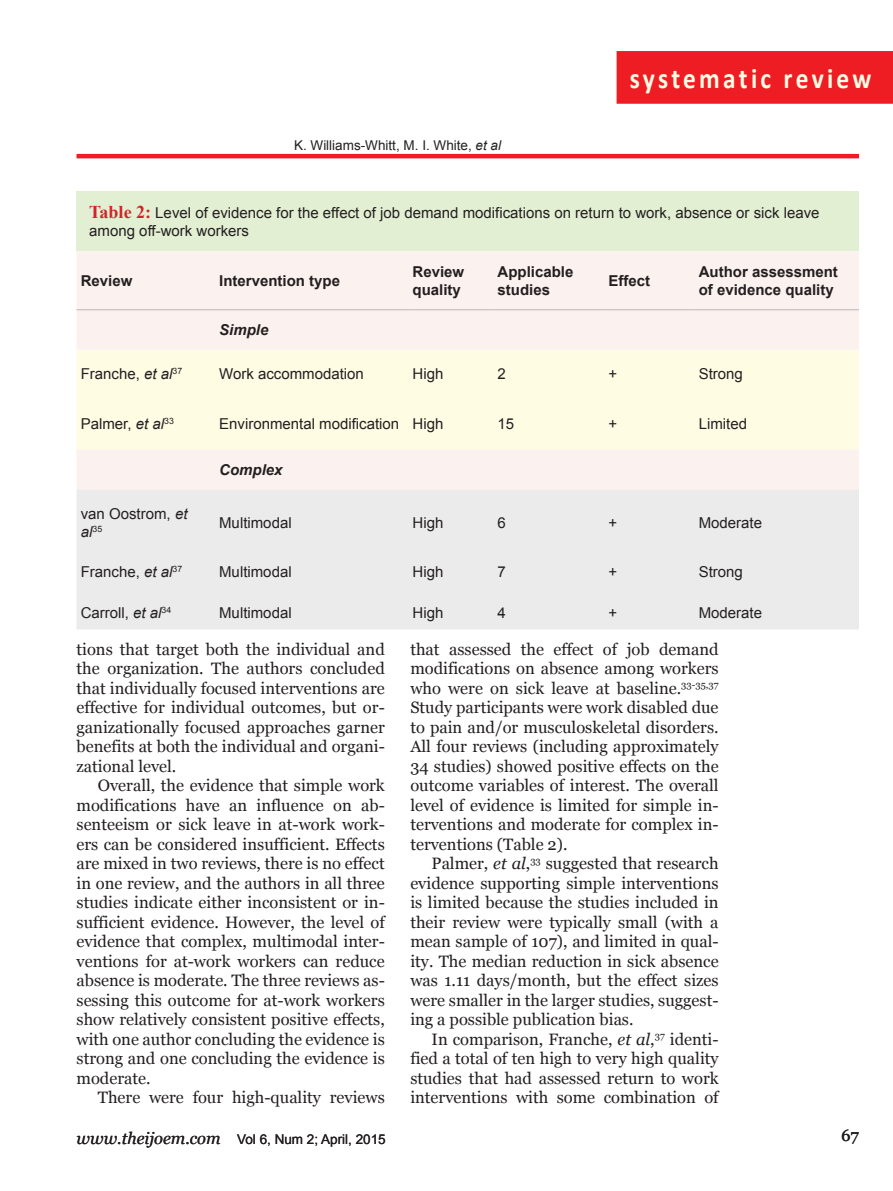
<style>
.page{position:relative;width:893px;height:1191px;background:#fff}
.page>*{position:absolute;margin:0;border:0;box-sizing:border-box;transform-origin:0 0}
.t1{font:700 28.8px "Calibri";letter-spacing:.125em;color:#fffce4;scale:.88 1}
.body{font:16.5px/19.5px "Georgia";color:#231f20;text-align:justify}
.First_body{font:16.5px/19.5px "Georgia";color:#231f20;text-align:justify}
.Table_line_body{font:15px/18px "Arial";color:#231f20}
.Legend{font:15px/18px "Arial";color:#231f20}
.table_line_2{font:700 15px/18px "Arial";color:#231f20}
.table_line_2-2{font:italic 700 15px "Arial";color:#231f20}
.Running_Auth{font:13.5px "Arial";color:#231f20}
.s1{font-style:italic}
.s2{font-family:"Times New Roman";font-weight:700;font-size:18px;color:#d1232a}
.s3{font-family:"Georgia";font-style:italic;font-size:16.5px}
</style>
<div class="page">
<hr style="left:77px;top:154px;width:782px;height:4px;background:#ee1d23">
<div style="left:617px;top:51px;width:276px;height:53px;background:#ee1d23"></div>
<div style="left:77px;top:191px;width:782px;height:60px;background:#e3efd2"></div>
<div style="left:77px;top:251px;width:782px;height:239px;background:#fbf1ee"></div>
<div style="left:77px;top:350px;width:782px;height:99px;background:#fffce4"></div>
<div style="left:77px;top:490px;width:782px;height:139px;background:#ebebeb"></div>
<hr style="left:77px;top:309px;width:138px;height:1px;background:#bbb7b7">
<hr style="left:215px;top:309px;width:193px;height:1px;background:#bbb7b7">
<hr style="left:408px;top:309px;width:85px;height:1px;background:#bbb7b7">
<hr style="left:493px;top:309px;width:111px;height:1px;background:#bbb7b7">
<hr style="left:604px;top:309px;width:90px;height:1px;background:#bbb7b7">
<hr style="left:694px;top:309px;width:165px;height:1px;background:#bbb7b7">
<p class="Running_Auth" style="left:294px;top:136px;width:209px">K. Williams-Whitt, M. I. White, <span class="s1">et al</span></p>
<h1 class="t1" style="left:630px;top:60px;width:276px">systematic review</h1>
<p class="Legend" style="left:89px;top:204px;width:732px"><span class="s2">Table 2:</span> Level of evidence for the effect of job demand modifications on return to work, absence or sick leave among off-work workers</p>
<p class="table_line_2" style="left:81px;top:272px;width:53px">Review</p>
<p class="table_line_2" style="left:219px;top:272px;width:122px">Intervention type</p>
<p class="table_line_2" style="left:413px;top:263px;width:53px">Review quality</p>
<p class="table_line_2" style="left:497px;top:263px;width:77px">Applicable studies</p>
<p class="table_line_2" style="left:608px;top:272px;width:43px">Effect</p>
<p class="table_line_2" style="left:699px;top:263px;width:141px">Author assessment of evidence quality</p>
<p class="table_line_2-2" style="left:219px;top:320px;width:51px">Simple</p>
<p class="Table_line_body" style="left:81px;top:365px;width:103px">Franche, <span class="s1">et al</span><sup>37</sup></p>
<p class="Table_line_body" style="left:219px;top:365px;width:146px">Work accommodation</p>
<p class="Table_line_body" style="left:413px;top:365px;width:32px">High</p>
<p class="Table_line_body" style="left:497px;top:365px;width:10px">2</p>
<p class="Table_line_body" style="left:608px;top:365px;width:10px">+</p>
<p class="Table_line_body" style="left:699px;top:365px;width:46px">Strong</p>
<p class="Table_line_body" style="left:81px;top:414px;width:95px">Palmer, <span class="s1">et al</span><sup>33</sup></p>
<p class="Table_line_body" style="left:219px;top:414px;width:182px">Environmental modification</p>
<p class="Table_line_body" style="left:413px;top:414px;width:32px">High</p>
<p class="Table_line_body" style="left:497px;top:414px;width:18px">15</p>
<p class="Table_line_body" style="left:608px;top:414px;width:10px">+</p>
<p class="Table_line_body" style="left:699px;top:414px;width:50px">Limited</p>
<p class="table_line_2-2" style="left:219px;top:460px;width:65px">Complex</p>
<p class="Table_line_body" style="left:81px;top:504px;width:108px">van Oostrom, <span class="s1">et al</span><sup>35</sup></p>
<p class="Table_line_body" style="left:219px;top:513px;width:74px">Multimodal</p>
<p class="Table_line_body" style="left:413px;top:513px;width:32px">High</p>
<p class="Table_line_body" style="left:497px;top:513px;width:10px">6</p>
<p class="Table_line_body" style="left:608px;top:513px;width:10px">+</p>
<p class="Table_line_body" style="left:699px;top:513px;width:65px">Moderate</p>
<p class="Table_line_body" style="left:81px;top:563px;width:103px">Franche, <span class="s1">et al</span><sup>37</sup></p>
<p class="Table_line_body" style="left:219px;top:563px;width:74px">Multimodal</p>
<p class="Table_line_body" style="left:413px;top:563px;width:32px">High</p>
<p class="Table_line_body" style="left:497px;top:563px;width:10px">7</p>
<p class="Table_line_body" style="left:608px;top:563px;width:10px">+</p>
<p class="Table_line_body" style="left:699px;top:563px;width:46px">Strong</p>
<p class="Table_line_body" style="left:81px;top:603px;width:92px">Carroll, <span class="s1">et al</span><sup>34</sup></p>
<p class="Table_line_body" style="left:219px;top:603px;width:74px">Multimodal</p>
<p class="Table_line_body" style="left:413px;top:603px;width:32px">High</p>
<p class="Table_line_body" style="left:497px;top:603px;width:10px">4</p>
<p class="Table_line_body" style="left:608px;top:603px;width:10px">+</p>
<p class="Table_line_body" style="left:699px;top:603px;width:65px">Moderate</p>
<p class="First_body" style="left:77px;top:639px;width:310px">tions that target both the individual and the organization. The authors concluded that individually focused interventions are effective for individual outcomes, but or&shy;ganizationally focused approaches garner benefits at both the individual and organi&shy;zational level.</p>
<p class="body" style="left:77px;top:776px;width:310px;text-indent:21px">Overall, the evidence that simple work modifications have an influence on ab&shy;senteeism or sick leave in at-work work&shy;ers can be considered insufficient. Effects are mixed in two reviews, there is no effect in one review, and the authors in all three studies indicate either inconsistent or in&shy;sufficient evidence. However, the level of evidence that complex, multimodal inter&shy;ventions for at-work workers can reduce absence is moderate. The three reviews as&shy;sessing this outcome for at-work workers show relatively consistent positive effects, with one author concluding the evidence is strong and one concluding the evidence is moderate.</p>
<p class="body" style="left:98px;top:1088px;width:288px">There were four high-quality reviews</p>
<p class="body" style="left:410px;top:639px;width:310px">that assessed the effect of job demand modifications on absence among workers who were on sick leave at baseline.<sup>33-35,37<br></sup>Study participants were work disabled due to pain and/or musculoskeletal disorders.<br>All four reviews (including approximately 34 studies) showed positive effects on the outcome variables of interest. The overall level of evidence is limited for simple in&shy;terventions and moderate for complex in&shy;terventions (Table 2).</p>
<p class="body" style="left:410px;top:854px;width:310px;text-indent:21px">Palmer, <span class="s1">et al</span>,<sup>33</sup> suggested that research evidence supporting simple interventions is limited because the studies included in their review were typically small (with a mean sample of 107), and limited in qual&shy;ity. The median reduction in sick absence was 1.11 days/month, but the effect sizes were smaller in the larger studies, suggest&shy;ing a possible publication bias.</p>
<p class="body" style="left:410px;top:1029px;width:310px;text-indent:21px">In comparison, Franche, <span class="s1">et al</span>,<sup>37</sup> identi&shy;fied a total of ten high to very high quality studies that had assessed return to work interventions with some combination of</p>
<p class="Running_Auth" style="left:77px;top:1130px;width:311px"><span class="s3">www.theijoem.com</span> Vol 6, Num 2; April, 2015</p>
<p class="body" style="left:841px;top:1125px;width:19px">67</p>
</div>
